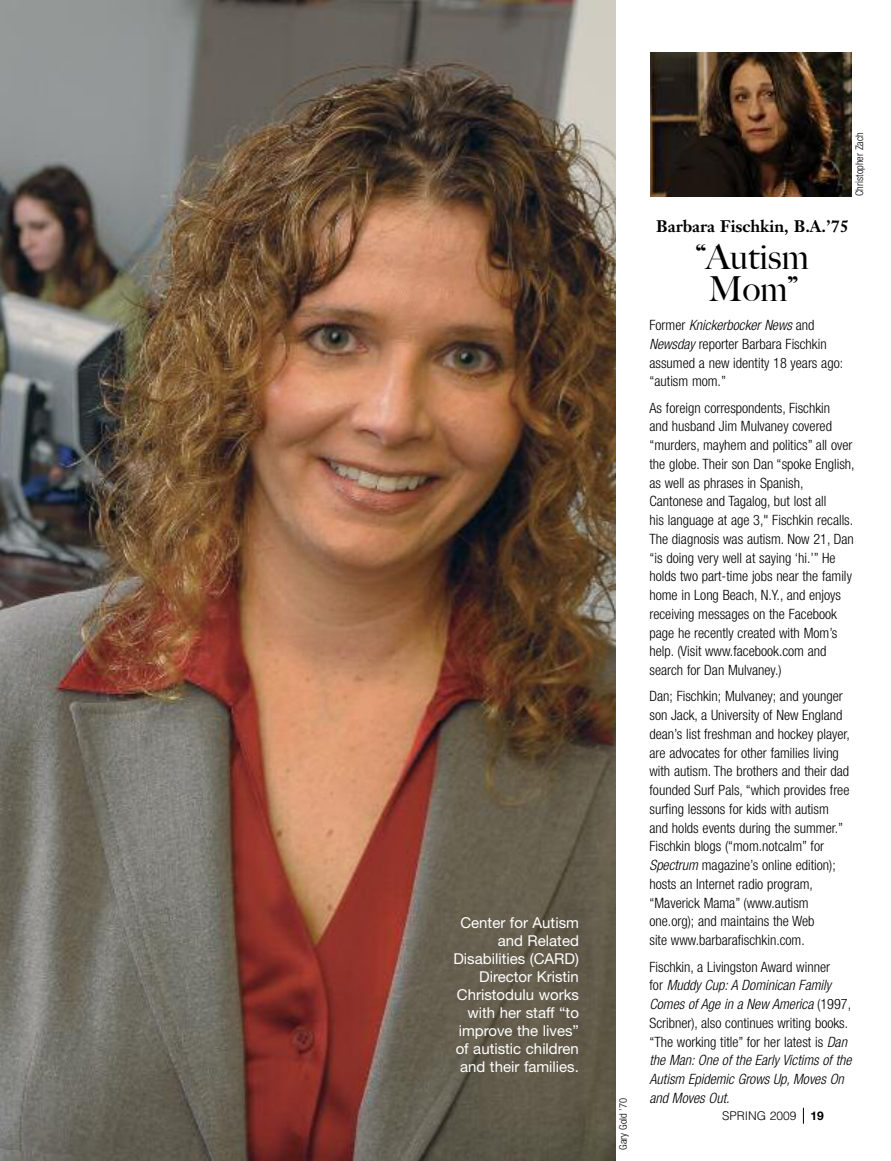
<style>
.page{position:relative;width:891px;height:1161px;background:#fff}
.page>*{position:absolute;margin:0;border:0;box-sizing:border-box;transform-origin:0 0}
.t1{font:500 34.5px/31.5px "Big Caslon";color:#000;text-align:center}
.t2{font:700 16.5px "Janson Text LT";color:#000}
.t3{font:15px/18px "Helvetica Neue";color:#fff;text-align:right}
.t4{font:300 condensed 14.25px/18.8px "Helvetica Neue";color:#000}
.t5{font:italic 300 condensed 14.25px/18.8px "Helvetica Neue";color:#000}
.t6{font:300 12px "Helvetica";color:#000}
.t7{font:300 condensed 10.5px "Helvetica Neue";color:#000}
.s1{font-style:italic}
.s2{font-style:normal}
.s3{font-family:"Helvetica Neue";font-weight:700}
</style>
<div class="page">
<img style="left:0;top:0;width:616px;height:1161px">
<svg style="left:803px;top:1108px;width:1px;height:16px"></svg>
<img style="left:651px;top:53px;width:201px;height:144px">
<p class="t3" style="left:453px;top:915px;width:127px">Center for Autism and Related<br>Disabilities (CARD)<br>Director Kristin<br>Christodulu works with her staff “to improve the lives” of autistic children and their families.</p>
<p class="t7" style="left:619px;top:1150px;width:53px;rotate:-90deg">Gary Gold ’70</p>
<p class="t7" style="left:856px;top:196px;width:65px;rotate:-90deg">Christopher Zach</p>
<p class="t2" style="left:656px;top:220px;width:194px">Barbara Fischkin, B.A.’75</p>
<h1 class="t1" style="left:697px;top:242px;width:114px">“Autism<br>Mom”</h1>
<p class="t4" style="left:650px;top:317px;width:195px">Former <span class="s1">Knickerbocker News</span> and<br><span class="s1">Newsday</span> reporter Barbara Fischkin assumed a new identity 18 years ago: “autism mom.”</p>
<p class="t4" style="left:649px;top:399px;width:207px">As foreign correspondents, Fischkin<br>and husband Jim Mulvaney covered “murders, mayhem and politics” all over the globe. Their son Dan “spoke English, as well as phrases in Spanish, Cantonese and Tagalog, but lost all<br>his language at age 3," Fischkin recalls.<br>The diagnosis was autism. Now 21, Dan “is doing very well at saying ‘hi.’” He holds two part-time jobs near the family home in Long Beach, N.Y., and enjoys receiving messages on the Facebook page he recently created with Mom’s help. (Visit www.facebook.com and search for Dan Mulvaney.)</p>
<p class="t4" style="left:650px;top:688px;width:202px">Dan; Fischkin; Mulvaney; and younger son Jack, a University of New England dean’s list freshman and hockey player, are advocates for other families living with autism. The brothers and their dad founded Surf Pals, “which provides free surfing lessons for kids with autism and holds events during the summer.” Fischkin blogs (“mom.notcalm” for <span class="s1">Spectrum</span> magazine’s online edition); hosts an Internet radio program, “Maverick Mama” (www.autism one.org); and maintains the Web<br>site www.barbarafischkin.com.</p>
<p class="t5" style="left:650px;top:958px;width:204px"><span class="s2">Fischkin, a Livingston Award winner<br>for</span> Muddy Cup: A Dominican Family Comes of Age in a New America <span class="s2">(1997, Scribner), also continues writing books. “The working title” for her latest is</span> Dan the Man: One of the Early Victims of the Autism Epidemic Grows Up, Moves On and Moves Out.</p>
<p class="t6" style="left:722px;top:1109px;width:103px">SPRING 2009 <span class="s3">19</span></p>
</div>
